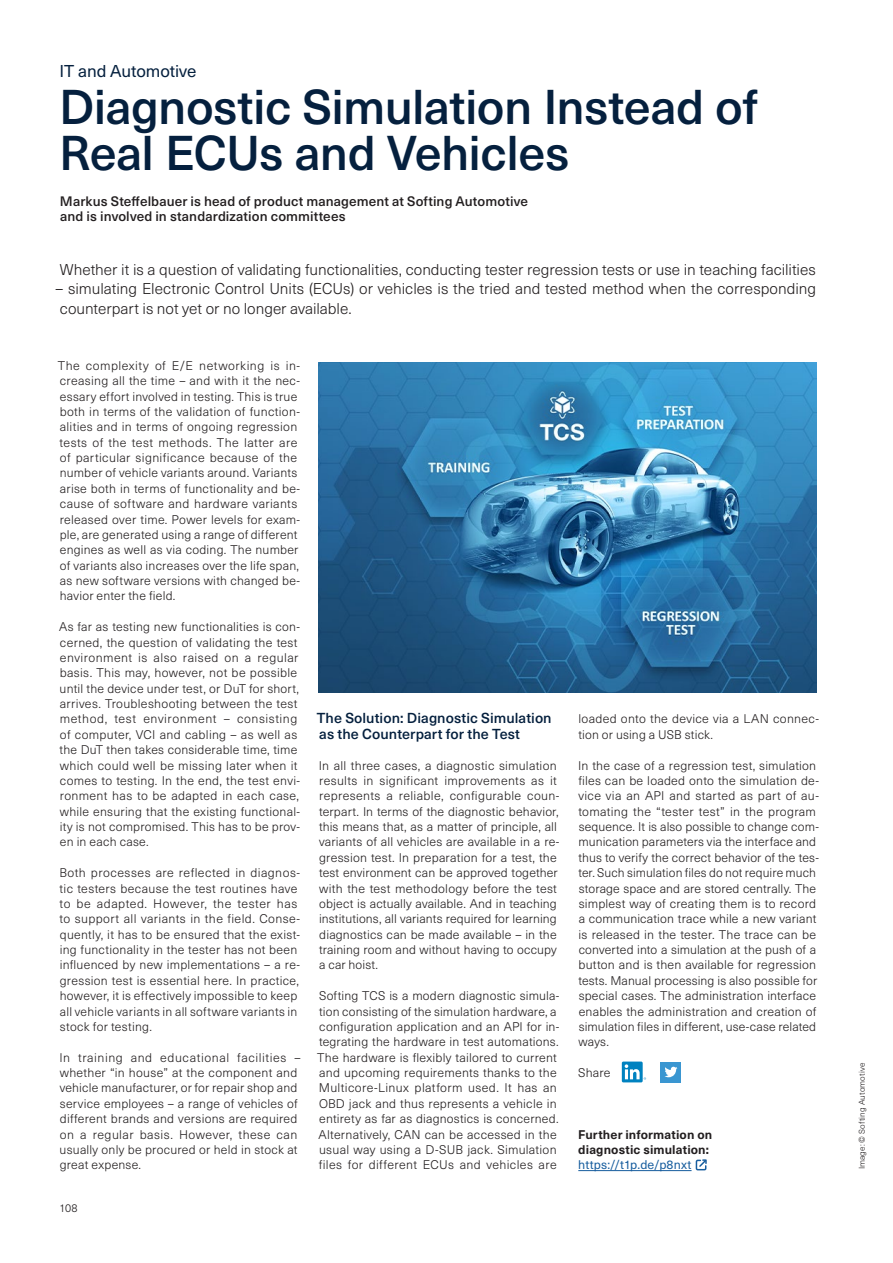
<style>
.page{position:relative;width:893px;height:1263px;background:#fff}
.page>*{position:absolute;margin:0;border:0;box-sizing:border-box;transform-origin:0 0}
.t1{font:500 48px/46.2px "Neue Haas Unica W1 G";letter-spacing:-.01em;color:#05203e}
.t2{font:16.8px "Neue Haas Unica W1 G";letter-spacing:-.005em;color:#05203e}
.t3{font:300 15.3px/19.5px "Neue Haas Unica W1 G";color:#231f20}
.t4{font:500 14.25px/15.5px "Neue Haas Unica W1 G";letter-spacing:.005em;color:#05203e}
.t5{font:500 13.5px/15px "Neue Haas Unica W1 G";letter-spacing:.01em;color:#231f20}
.t6{font:300 12.3px/15.3px "Neue Haas Unica W1 G";letter-spacing:.02em;color:#231f20}
.t7{font:700 12.3px/15.3px "Neue Haas Unica W1 G";letter-spacing:.01em;color:#231f20}
.t8{font:12.3px "Neue Haas Unica W1 G";letter-spacing:.01em;color:#175d9e}
.t9{font:300 11.25px "Neue Haas Unica W1 G";color:#231f20}
.t10{font:300 8.25px "Neue Haas Unica W1 G";letter-spacing:.02em;color:#231f20}
</style>
<div class="page">
<hr style="left:578px;top:1170px;width:114px;height:1px;background:#175d9e">
<svg style="left:696px;top:1159px;width:11px;height:11px"></svg>
<div style="left:661px;top:1062px;width:20px;height:20px;background:#3a96d1"></div>
<svg style="left:664px;top:1067px;width:13px;height:10px"></svg>
<svg style="left:622px;top:1061px;width:24px;height:21px"></svg>
<img style="left:319px;top:362px;width:497px;height:331px">
<h2 class="t2" style="left:60px;top:58px;width:138px">IT and Automotive</h2>
<h1 class="t1" style="left:59px;top:81px;width:700px">Diagnostic Simulation Instead of<br>Real ECUs and Vehicles</h1>
<p class="t5" style="left:60px;top:193px;width:469px">Markus Steffelbauer is head of product management at Softing Automotive and is involved in standardization committees</p>
<p class="t3" style="left:60px;top:259px;width:757px">Whether it is a question of validating functionalities, conducting tester regression tests or use in teaching facilities</p>
<p class="t3" style="left:56px;top:278px;width:762px">– simulating Electronic Control Units (ECUs) or vehicles is the tried and tested method when the corresponding counterpart is not yet or no longer available.</p>
<p class="t6" style="left:58px;top:357px;width:244px">The complexity of E/E networking is in&shy;creasing all the time – and with it the nec&shy;essary effort involved in testing. This is true both in terms of the validation of function&shy;alities and in terms of ongoing regression tests of the test methods. The latter are of particular significance because of the number of vehicle variants around. Variants arise both in terms of functionality and be&shy;cause of software and hardware variants released over time. Power levels for exam&shy;ple, are generated using a range of different engines as well as via coding. The number of variants also increases over the life span, as new software versions with changed be&shy;havior enter the field.</p>
<p class="t6" style="left:59px;top:618px;width:242px">As far as testing new functionalities is con&shy;cerned, the question of validating the test environment is also raised on a regular basis. This may, however, not be possible until the device under test, or DuT for short, arrives. Troubleshooting between the test method, test environment – consisting of computer, VCI and cabling – as well as the DuT then takes considerable time, time which could well be missing later when it comes to testing. In the end, the test envi&shy;ronment has to be adapted in each case, while ensuring that the existing functional&shy;ity is not compromised. This has to be prov&shy;en in each case.</p>
<p class="t6" style="left:59px;top:864px;width:242px">Both processes are reflected in diagnos&shy;tic testers because the test routines have to be adapted. However, the tester has to support all variants in the field. Conse&shy;quently, it has to be ensured that the exist&shy;ing functionality in the tester has not been influenced by new implementations – a re&shy;gression test is essential here. In practice, however, it is effectively impossible to keep all vehicle variants in all software variants in stock for testing.</p>
<p class="t6" style="left:59px;top:1049px;width:243px">In training and educational facilities – whether “in house” at the component and vehicle manufacturer, or for repair shop and service employees – a range of vehicles of different brands and versions are required on a regular basis. However, these can usually only be procured or held in stock at great expense.</p>
<p class="t9" style="left:60px;top:1200px;width:20px">108</p>
<p class="t4" style="left:317px;top:710px;width:236px">The Solution: Diagnostic Simulation as the Counterpart for the Test</p>
<p class="t6" style="left:319px;top:757px;width:242px">In all three cases, a diagnostic simulation results in significant improvements as it represents a reliable, configurable coun&shy;terpart. In terms of the diagnostic behavior, this means that, as a matter of principle, all variants of all vehicles are available in a re&shy;gression test. In preparation for a test, the test environment can be approved together with the test methodology before the test object is actually available. And in teaching institutions, all variants required for learning diagnostics can be made available – in the training room and without having to occupy a car hoist.</p>
<p class="t6" style="left:317px;top:987px;width:244px">Softing TCS is a modern diagnostic simula&shy;tion consisting of the simulation hardware, a configuration application and an API for in&shy;tegrating the hardware in test automations.<br>The hardware is flexibly tailored to current and upcoming requirements thanks to the Multicore-Linux platform used. It has an OBD jack and thus represents a vehicle in entirety as far as diagnostics is concerned.<br>Alternatively, CAN can be accessed in the usual way using a D-SUB jack. Simulation files for different ECUs and vehicles are</p>
<p class="t6" style="left:578px;top:711px;width:242px">loaded onto the device via a LAN connec&shy;tion or using a USB stick.</p>
<p class="t6" style="left:578px;top:757px;width:242px">In the case of a regression test, simulation files can be loaded onto the simulation de&shy;vice via an API and started as part of au&shy;tomating the “tester test” in the program sequence. It is also possible to change com&shy;munication parameters via the interface and thus to verify the correct behavior of the tes&shy;ter. Such simulation files do not require much storage space and are stored centrally. The simplest way of creating them is to record a communication trace while a new variant is released in the tester. The trace can be converted into a simulation at the push of a button and is then available for regression tests. Manual processing is also possible for special cases. The administration interface enables the administration and creation of simulation files in different, use-case related ways.</p>
<p class="t6" style="left:578px;top:1064px;width:34px">Share</p>
<p class="t10" style="left:856px;top:1169px;width:108px;rotate:-90deg">Image: © Softing Automotive</p>
<p class="t7" style="left:578px;top:1126px;width:135px">Further information on diagnostic simulation:</p>
<p class="t8" style="left:578px;top:1156px;width:115px">https://t1p.de/p8nxt</p>
</div>
